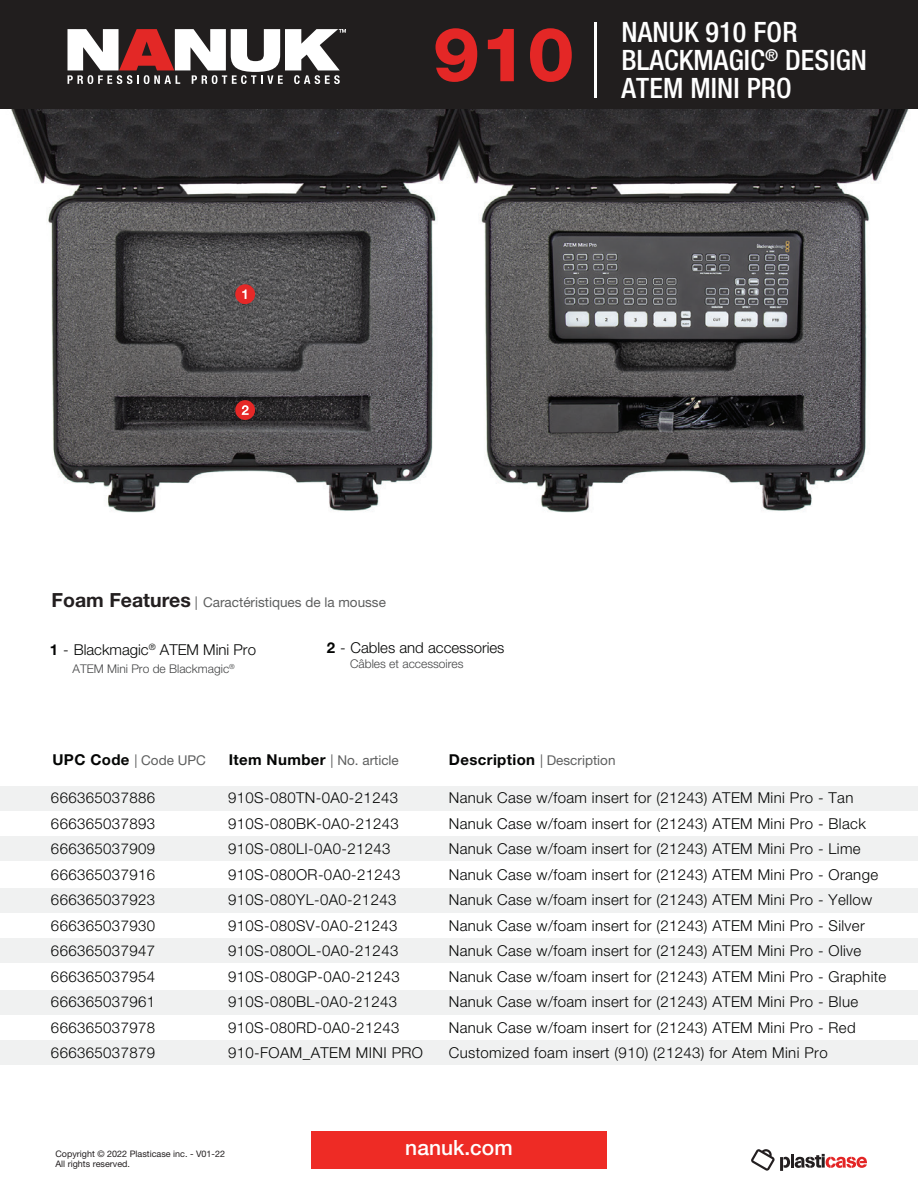
<style>
.page{position:relative;width:918px;height:1188px;background:#fff}
.page>*{position:absolute;margin:0;border:0;box-sizing:border-box;transform-origin:0 0}
.t1{font:800 75px "Helvetica Neue LT Std";color:#e42726}
.t2{font:500 condensed 28.05px/27.9px "Helvetica Neue LT Std";letter-spacing:.005em;color:#fff}
.t3{font:500 21px "Helvetica Neue LT Std";color:#fff}
.t4{font:300 15px/25.5px "Helvetica Neue LT Std";letter-spacing:.025em;color:#040504}
.t5{font:300 15px "Helvetica Neue LT Std";color:#040504}
.t6{font:13.5px "Helvetica Neue LT Std";color:#5e5f5f}
.t7{font:300 12px "Helvetica Neue LT Std";color:#434445}
.t8{font:9px/10.8px "Helvetica Neue LT Std";color:#231f20}
.s1{font-weight:700;font-size:19.5px;color:#231f20}
.s2{font-weight:700}
.s3{font-weight:700;font-size:15px;color:#040504}
</style>
<div class="page">
<div style="left:0;top:0;width:918px;height:113px;background:#211e1e"></div>
<svg style="left:67px;top:29px;width:279px;height:55px"></svg>
<div style="left:311px;top:1131px;width:296px;height:38px;background:#ee2b25"></div>
<img style="left:0;top:110px;width:918px;height:403px">
<div style="left:0;top:836px;width:918px;height:24px;background:#f0f1f1"></div>
<div style="left:0;top:889px;width:918px;height:24px;background:#f0f1f1"></div>
<div style="left:0;top:938px;width:918px;height:24px;background:#f0f1f1"></div>
<div style="left:0;top:991px;width:918px;height:24px;background:#f0f1f1"></div>
<div style="left:0;top:1040px;width:918px;height:24px;background:#f0f1f1"></div>
<div style="left:0;top:786px;width:918px;height:24px;background:#f0f1f1"></div>
<div style="left:235px;top:284px;width:20px;height:20px;background:#e62827;border-radius:50%"></div>
<svg style="left:242px;top:289px;width:5px;height:10px"></svg>
<div style="left:235px;top:400px;width:20px;height:20px;background:#e62827;border-radius:50%"></div>
<svg style="left:242px;top:405px;width:7px;height:10px"></svg>
<svg style="left:751px;top:1149px;width:116px;height:22px"></svg>
<hr style="left:594px;top:22px;width:3px;height:76px;background:#fff">
<h1 class="t1" style="left:433px;top:10px;width:143px">910</h1>
<h2 class="t2" style="left:621px;top:18px;width:247px">NANUK 910 FOR<br>BLACKMAGIC<sup>®</sup> DESIGN<br>ATEM MINI PRO</h2>
<p class="t6" style="left:52px;top:594px;width:336px"><span class="s1">Foam Features</span> | Caractéristiques de la mousse</p>
<p class="t5" style="left:327px;top:639px;width:179px"><span class="s2">2</span> - Cables and accessories</p>
<p class="t7" style="left:350px;top:656px;width:115px">Câbles et accessoires</p>
<p class="t5" style="left:50px;top:640px;width:208px"><span class="s2">1</span> - Blackmagic<sup>®</sup> ATEM Mini Pro</p>
<p class="t7" style="left:73px;top:661px;width:164px">ATEM Mini Pro de Blackmagic<sup>®</sup></p>
<p class="t6" style="left:52px;top:752px;width:155px"><span class="s3">UPC Code</span> | Code UPC</p>
<p class="t6" style="left:229px;top:752px;width:172px"><span class="s3">Item Number</span> | No. article</p>
<p class="t6" style="left:449px;top:752px;width:168px"><span class="s3">Description</span> | Description</p>
<p class="t4" style="left:51px;top:785px;width:106px;text-align:justify">666365037886<br>666365037893<br>666365037909<br>666365037916<br>666365037923<br>666365037930<br>666365037947<br>666365037954<br>666365037961<br>666365037978<br>666365037879</p>
<p class="t4" style="left:228px;top:785px;width:196px">910S-080TN-0A0-21243<br>910S-080BK-0A0-21243<br>910S-080LI-0A0-21243<br>910S-080OR-0A0-21243<br>910S-080YL-0A0-21243<br>910S-080SV-0A0-21243<br>910S-080OL-0A0-21243<br>910S-080GP-0A0-21243<br>910S-080BL-0A0-21243<br>910S-080RD-0A0-21243<br>910-FOAM_ATEM MINI PRO</p>
<p class="t4" style="left:449px;top:785px;width:439px">Nanuk Case w/foam insert for (21243) ATEM Mini Pro - Tan Nanuk Case w/foam insert for (21243) ATEM Mini Pro - Black Nanuk Case w/foam insert for (21243) ATEM Mini Pro - Lime Nanuk Case w/foam insert for (21243) ATEM Mini Pro - Orange Nanuk Case w/foam insert for (21243) ATEM Mini Pro - Yellow Nanuk Case w/foam insert for (21243) ATEM Mini Pro - Silver Nanuk Case w/foam insert for (21243) ATEM Mini Pro - Olive Nanuk Case w/foam insert for (21243) ATEM Mini Pro - Graphite Nanuk Case w/foam insert for (21243) ATEM Mini Pro - Blue Nanuk Case w/foam insert for (21243) ATEM Mini Pro - Red Customized foam insert (910) (21243) for Atem Mini Pro</p>
<p class="t8" style="left:55px;top:1148px;width:171px">Copyright © 2022 Plasticase inc. - V01-22<br>All rights reserved.</p>
<h3 class="t3" style="left:405px;top:1135px;width:109px">nanuk.com</h3>
</div>
